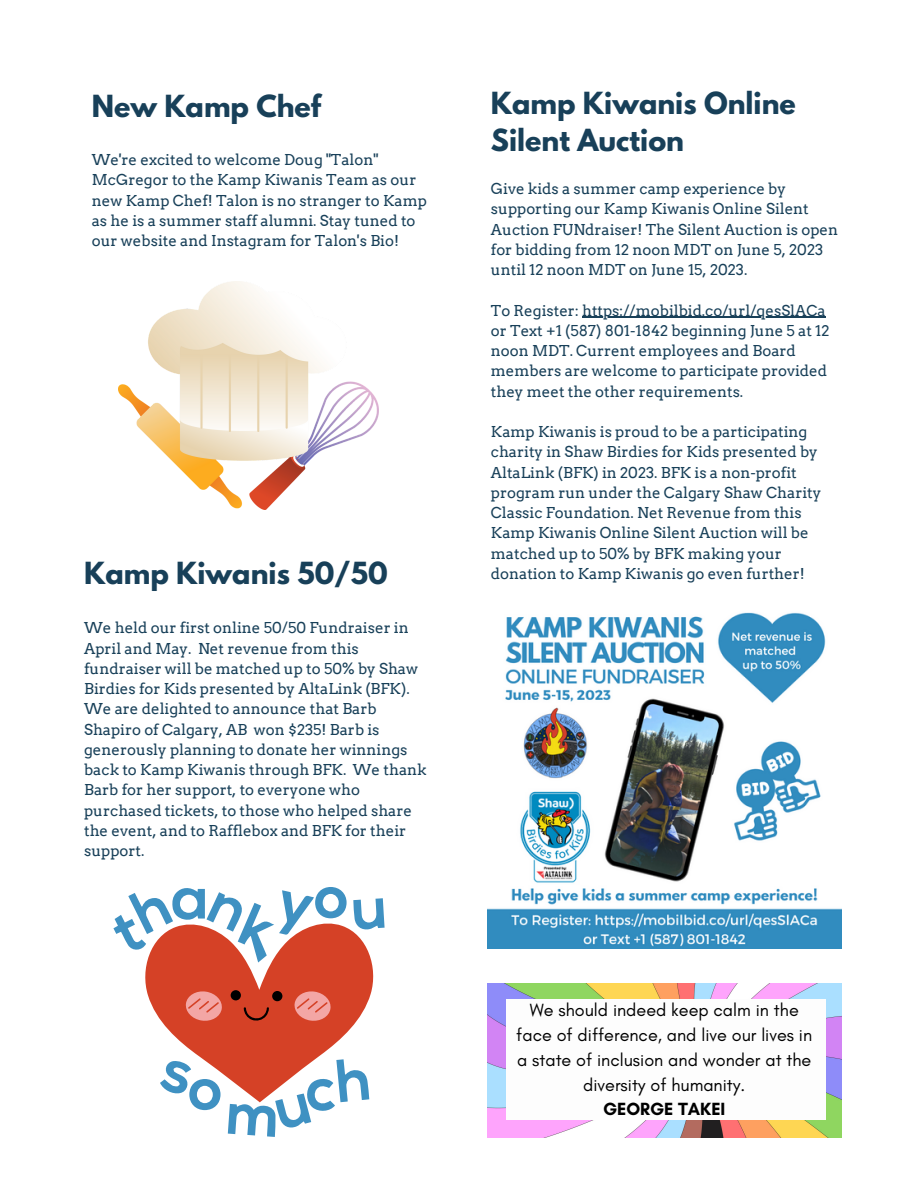
<style>
.page{position:relative;width:918px;height:1188px;background:#fff}
.page>*{position:absolute;margin:0;border:0;box-sizing:border-box;transform-origin:0 0}
.t1{font:700 27px/37.2px "League Spartan";color:#184059}
.t2{font:18px/24.8px "Glacial Indifference";color:#000;text-align:center}
.t3{font:700 18px "Glacial Indifference";color:#000}
.t4{font:15px/20.2px "Arvo";color:#184059}
</style>
<div class="page">
<img style="left:487px;top:612px;width:354px;height:336px">
<img style="left:119px;top:281px;width:260px;height:229px">
<img style="left:487px;top:983px;width:354px;height:154px">
<div style="left:506px;top:1000px;width:320px;height:120px;background:#fdfdfd"></div>
<svg style="left:145px;top:963px;width:229px;height:137px;fill:#d54126"></svg>
<svg style="left:185px;top:990px;width:147px;height:32px;background:#d35e4c"></svg>
<svg style="left:160px;top:1059px;width:209px;height:78px"></svg>
<svg style="left:113px;top:887px;width:272px;height:76px"></svg>
<hr style="left:582px;top:317px;width:244px;height:1px;background:#184059">
<p class="t1" style="left:491px;top:88px;width:307px">Kamp Kiwanis Online<br>Silent Auction</p>
<p class="t4" style="left:491px;top:179px;width:349px">Give kids a summer camp experience by supporting our Kamp Kiwanis Online Silent Auction FUNdraiser! The Silent Auction is open for bidding from 12 noon MDT on June 5, 2023 until 12 noon MDT on June 15, 2023.</p>
<p class="t4" style="left:491px;top:300px;width:340px">To Register: https://mobilbid.co/url/qesSlACa or Text +1 (587) 801-1842 beginning June 5 at 12 noon MDT. Current employees and Board members are welcome to participate provided they meet the other requirements.</p>
<p class="t4" style="left:491px;top:422px;width:332px">Kamp Kiwanis is proud to be a participating charity in Shaw Birdies for Kids presented by AltaLink (BFK) in 2023. BFK is a non-profit program run under the Calgary Shaw Charity Classic Foundation. Net Revenue from this Kamp Kiwanis Online Silent Auction will be matched up to 50% by BFK making your</p>
<p class="t1" style="left:92px;top:91px;width:231px">New Kamp Chef</p>
<p class="t4" style="left:92px;top:150px;width:337px">We're excited to welcome Doug "Talon" McGregor to the Kamp Kiwanis Team as our new Kamp Chef! Talon is no stranger to Kamp as he is a summer staff alumni. Stay tuned to our website and Instagram for Talon's Bio!</p>
<p class="t1" style="left:84px;top:558px;width:305px">Kamp Kiwanis 50/50</p>
<p class="t4" style="left:491px;top:563px;width:315px">donation to Kamp Kiwanis go even further!</p>
<p class="t4" style="left:84px;top:618px;width:344px">We held our first online 50/50 Fundraiser in April and May. Net revenue from this fundraiser will be matched up to 50% by Shaw Birdies for Kids presented by AltaLink (BFK).<br>We are delighted to announce that Barb Shapiro of Calgary, AB won $235! Barb is generously planning to donate her winnings back to Kamp Kiwanis through BFK. We thank Barb for her support, to everyone who purchased tickets, to those who helped share the event, and to Rafflebox and BFK for their support.</p>
<p class="t2" style="left:516px;top:998px;width:297px">We should indeed keep calm in the face of difference, and live our lives in a state of inclusion and wonder at the diversity of humanity.</p>
<p class="t3" style="left:603px;top:1098px;width:124px">GEORGE TAKEI</p>
</div>
